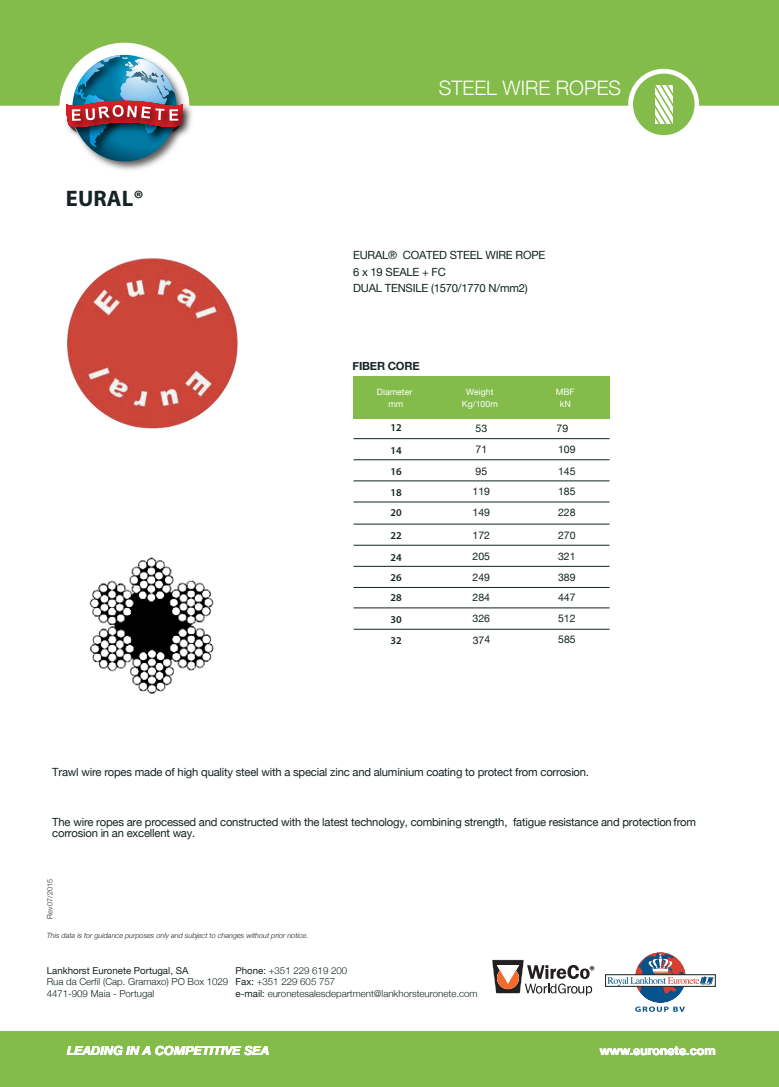
<style>
.page{position:relative;width:779px;height:1087px;background:#fff}
.page>*{position:absolute;margin:0;border:0;box-sizing:border-box;transform-origin:0 0}
.t1{font:700 22.5px "Myriad Pro";letter-spacing:.005em;color:#142323}
.t2{font:300 20px "Helvetica Neue";color:#fff}
.t3{font:italic 700 12.5px "Helvetica Neue";color:#fff}
.t4{font:700 12.5px "Helvetica Neue";color:#fff}
.t5{font:11.25px/16.5px "Helvetica Neue";letter-spacing:-.02em;color:#142323}
.t6{font:700 11.25px "Helvetica Neue";letter-spacing:-.02em;color:#142323}
.t7{font:10.5px/20.9px "Helvetica Neue";color:#142323;text-align:justify}
.t8{font:600 10.5px/20.9px "Myriad Pro";color:#142323;text-align:justify}
.t9{font:300 9.62px/11.6px "Helvetica Neue";color:#142323}
.t10{font:9.62px "Helvetica Neue";color:#142323}
.t11{font:8.88px/12.1px "Helvetica Neue";color:#fff;text-align:center}
.t12{font:8.75px/12px "Helvetica Neue";color:#fff;text-align:center}
.t13{font:italic 300 7.25px "Helvetica Neue";color:#142323}
.t14{font:300 7.25px "Helvetica Neue";color:#142323}
.s1{font-weight:400}
</style>
<div class="page">
<hr style="left:353px;top:438px;width:256px;height:1px;background:#142323">
<hr style="left:353px;top:459px;width:256px;height:1px;background:#142323">
<hr style="left:353px;top:480px;width:256px;height:1px;background:#142323">
<hr style="left:353px;top:502px;width:256px;height:1px;background:#142323">
<hr style="left:353px;top:524px;width:256px;height:1px;background:#142323">
<hr style="left:353px;top:545px;width:256px;height:1px;background:#142323">
<hr style="left:353px;top:566px;width:256px;height:1px;background:#142323">
<hr style="left:353px;top:587px;width:256px;height:1px;background:#142323">
<hr style="left:353px;top:607px;width:256px;height:1px;background:#142323">
<hr style="left:353px;top:629px;width:256px;height:1px;background:#142323">
<div style="left:353px;top:376px;width:256px;height:42px;background:#83bc4a"></div>
<div style="left:0;top:0;width:778px;height:106px;background:#83bc4a"></div>
<svg style="left:628px;top:69px;width:71px;height:71px"></svg>
<div style="left:0;top:1031px;width:778px;height:56px;background:#83bc4a"></div>
<div style="left:633px;top:74px;width:61px;height:61px;background:#83bc4a;border-radius:50%"></div>
<svg style="left:655px;top:85px;width:17px;height:39px"></svg>
<img style="left:68px;top:258px;width:169px;height:170px">
<img style="left:89px;top:557px;width:125px;height:137px">
<svg style="left:635px;top:1006px;width:50px;height:6px"></svg>
<div style="left:635px;top:952px;width:50px;height:51px;background:#07528b;border-radius:50%"></div>
<svg style="left:605px;top:974px;width:110px;height:12px"></svg>
<svg style="left:607px;top:952px;width:106px;height:41px"></svg>
<svg style="left:492px;top:960px;width:102px;height:35px"></svg>
<img style="left:69px;top:51px;width:120px;height:119px">
<img style="left:61px;top:96px;width:136px;height:46px">
<img style="left:183px;top:100px;width:9px;height:35px">
<img style="left:66px;top:55px;width:117px;height:106px">
<h1 class="t1" style="left:66px;top:184px;width:79px">EURAL®</h1>
<h2 class="t2" style="left:438px;top:72px;width:184px">STEEL WIRE ROPES</h2>
<p class="t5" style="left:353px;top:248px;width:194px">EURAL® COATED STEEL WIRE ROPE<br>6 x 19 SEALE + FC<br>DUAL TENSILE (1570/1770 N/mm2)</p>
<p class="t6" style="left:352px;top:357px;width:69px">FIBER CORE</p>
<p class="t12" style="left:377px;top:386px;width:37px">Diameter mm</p>
<p class="t12" style="left:462px;top:386px;width:37px">Weight<br>Kg/100m</p>
<p class="t11" style="left:555px;top:386px;width:20px">MBF kN</p>
<p class="t8" style="left:390px;top:417px;width:13px">12</p>
<p class="t7" style="left:475px;top:419px;width:13px">53</p>
<p class="t7" style="left:556px;top:419px;width:13px">79</p>
<p class="t8" style="left:390px;top:439px;width:13px">14</p>
<p class="t7" style="left:475px;top:440px;width:13px">71</p>
<p class="t7" style="left:558px;top:440px;width:19px">109</p>
<p class="t8" style="left:390px;top:461px;width:13px">16</p>
<p class="t7" style="left:475px;top:461px;width:13px">95</p>
<p class="t7" style="left:558px;top:461px;width:19px">145</p>
<p class="t8" style="left:390px;top:481px;width:13px">18</p>
<p class="t7" style="left:472px;top:481px;width:19px">119</p>
<p class="t7" style="left:558px;top:481px;width:19px">185</p>
<p class="t8" style="left:390px;top:502px;width:13px">20</p>
<p class="t7" style="left:472px;top:502px;width:19px">149</p>
<p class="t7" style="left:558px;top:502px;width:19px">228</p>
<p class="t8" style="left:390px;top:525px;width:13px">22</p>
<p class="t7" style="left:472px;top:525px;width:19px">172</p>
<p class="t7" style="left:558px;top:525px;width:19px">270</p>
<p class="t8" style="left:390px;top:546px;width:13px">24</p>
<p class="t7" style="left:472px;top:547px;width:19px">205</p>
<p class="t7" style="left:558px;top:547px;width:19px">321</p>
<p class="t8" style="left:390px;top:567px;width:13px">26<br>28<br>30</p>
<p class="t7" style="left:472px;top:567px;width:19px">249<br>284<br>326</p>
<p class="t7" style="left:558px;top:567px;width:19px">389<br>447<br>512</p>
<p class="t8" style="left:390px;top:629px;width:13px">32</p>
<p class="t7" style="left:472px;top:630px;width:19px">374</p>
<p class="t7" style="left:558px;top:629px;width:19px">585</p>
<p class="t5" style="left:52px;top:765px;width:538px">Trawl wire ropes made of high quality steel with a special zinc and aluminium coating to protect from corrosion.</p>
<p class="t5" style="left:52px;top:817px;width:645px;line-height:11.2px">The wire ropes are processed and constructed with the latest technology, combining strength, fatigue resistance and protection from corrosion in an excellent way.</p>
<p class="t14" style="left:44px;top:919px;width:42px;rotate:-90deg">Rev 07/2015</p>
<p class="t13" style="left:47px;top:929px;width:263px">This data is for guidance purposes only and subject to changes without prior notice.</p>
<p class="t10" style="left:47px;top:963px;width:143px">Lankhorst Euronete Portugal, SA</p>
<p class="t9" style="left:47px;top:975px;width:183px">Rua da Cerfil (Cap. Gramaxo) PO Box 1029<br>4471-909 Maia - Portugal</p>
<p class="t9" style="left:235px;top:964px;width:243px"><span class="s1">Phone:</span> +351 229 619 200<br><span class="s1">Fax:</span> +351 229 605 757<br><span class="s1">e-mail:</span> euronetesalesdepartment@lankhorsteuronete.com</p>
<p class="t3" style="left:67px;top:1040px;width:204px">LEADING IN A COMPETITIVE SEA</p>
<p class="t4" style="left:599px;top:1040px;width:117px">www.euronete.com</p>
</div>
